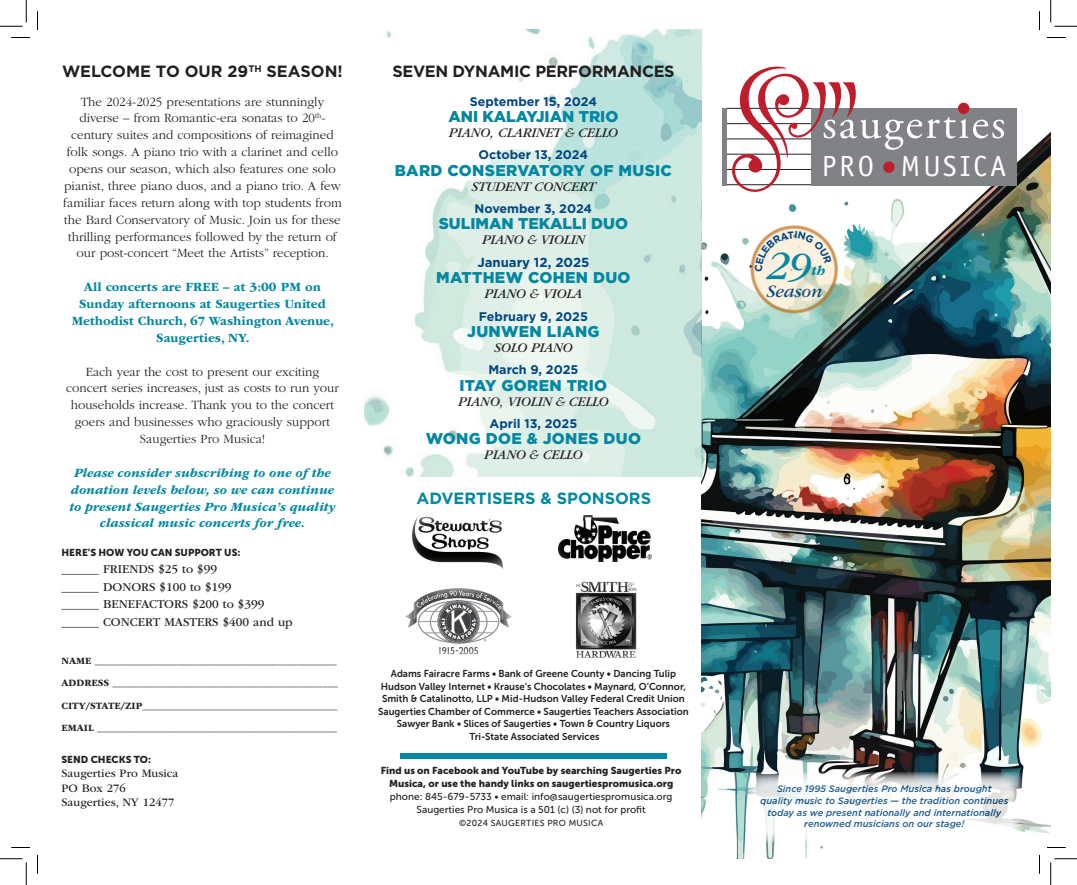
<style>
.page{position:relative;width:1077px;height:885px;background:#fff}
.page>*{position:absolute;margin:0;border:0;box-sizing:border-box;transform-origin:0 0}
.t1{font:italic 41.75px "ITC Garamond Std";color:#0487a0}
.t2{font:29.25px "Officina Sans Std";letter-spacing:.105em;color:#fff}
.t3{font:italic 18.12px "ITC Garamond Std";color:#00477f}
.t4{font:700 16.25px "Gotham";letter-spacing:-.02em;color:#231f20}
.t5{font:700 16.25px "Gotham";color:#231f20}
.t6{font:700 16.25px "Gotham";color:#0487a0}
.performer_name_2{font:900 15.62px "Gotham";letter-spacing:.02em;color:#0487a0}
.performer_name_2-2{font:900 15.62px "Gotham";color:#0487a0}
.t7{font:italic 700 14.25px "ITC Garamond Std";color:#0487a0}
.t8{font:italic 13.75px "ITC Garamond Std";color:#231f20}
.text{font:300 13.12px/16.9px "ITC Garamond Std";color:#231f20;text-align:center}
.text-2{font:italic 700 13.12px/16.9px "ITC Garamond Std";color:#0487a0;text-align:center}
.text-3{font:700 13.12px/16.9px "ITC Garamond Std";color:#0487a0;text-align:center}
.date{font:700 13.12px "Gotham";color:#00477f}
.t9{font:12.5px "ITC Garamond Std";color:#231f20}
.date-2{font:700 12.5px "Gotham";color:#00477f}
.t10{font:11.88px "ITC Garamond Std";color:#231f20}
.text-4{font:10px/12.5px "Museo Sans 700";color:#231f20;text-align:center}
.t11{font:700 10px "ITC Garamond Std";color:#231f20}
.text-5{font:10px/13.1px "Museo Sans 900";color:#231f20;text-align:center}
.t12{font:10px "Museo Sans 500";color:#231f20}
.t13{font:italic 500 9.38px/11.9px "Gotham";color:#00477f;text-align:center}
.t14{font:8.75px "Museo Sans 500";letter-spacing:.03em;color:#231f20}
.s1{font-size:39.88px}
</style>
<div class="page">
<img style="left:701px;top:29px;width:349px;height:830px">
<img style="left:364px;top:29px;width:337px;height:448px">
<svg style="left:745px;top:772px;width:277px;height:70px"></svg>
<div style="left:400px;top:753px;width:267px;height:6px;background:#0487a0"></div>
<hr style="left:725px;top:108px;width:86px;height:1px;background:#231f20">
<hr style="left:725px;top:123px;width:86px;height:1px;background:#231f20">
<hr style="left:725px;top:139px;width:86px;height:1px;background:#231f20">
<hr style="left:725px;top:154px;width:86px;height:1px;background:#231f20">
<hr style="left:725px;top:169px;width:86px;height:1px;background:#231f20">
<hr style="left:725px;top:184px;width:86px;height:1px;background:#231f20">
<div style="left:811px;top:108px;width:205px;height:77px;background:#808285"></div>
<div style="left:722px;top:108px;width:5px;height:77px;background:#808285"></div>
<svg style="left:731px;top:66px;width:272px;height:127px"></svg>
<svg style="left:752px;top:227px;width:84px;height:85px;fill:#fcf0de"></svg>
<div style="left:750px;top:225px;width:87px;height:89px;border:4px solid #c16d15;border-radius:50%"></div>
<div style="left:751px;top:226px;width:86px;height:87px;border:2px solid #c16d15;border-radius:50%"></div>
<img style="left:411px;top:516px;width:92px;height:53px">
<img style="left:405px;top:588px;width:107px;height:67px">
<img style="left:558px;top:515px;width:93px;height:47px">
<img style="left:576px;top:581px;width:61px;height:77px">
<svg style="left:11px;top:37px;width:19px;height:1px"></svg>
<svg style="left:1046px;top:37px;width:19px;height:1px"></svg>
<svg style="left:11px;top:847px;width:19px;height:1px"></svg>
<svg style="left:1046px;top:847px;width:19px;height:1px"></svg>
<svg style="left:37px;top:11px;width:1px;height:19px"></svg>
<svg style="left:37px;top:855px;width:1px;height:19px"></svg>
<svg style="left:1038px;top:11px;width:2px;height:19px"></svg>
<svg style="left:1038px;top:855px;width:2px;height:19px"></svg>
<svg style="left:0;top:0;width:27px;height:27px"></svg>
<svg style="left:0;top:859px;width:27px;height:26px"></svg>
<svg style="left:1050px;top:0;width:26px;height:27px"></svg>
<svg style="left:1050px;top:859px;width:26px;height:26px"></svg>
<svg style="left:755px;top:231px;width:76px;height:41px"></svg>
<p class="t5" style="left:62px;top:61px;width:282px">WELCOME TO OUR 29<sup>TH</sup> SEASON!</p>
<p class="text" style="left:63px;top:93px;width:280px">The 2024-2025 presentations are stunningly diverse – from Romantic-era sonatas to 20<sup>th&shy;</sup>century suites and compositions of reimagined folk songs. A piano trio with a clarinet and cello opens our season, which also features one solo pianist, three piano duos, and a piano trio. A few familiar faces return along with top students from the Bard Conservatory of Music. Join us for these thrilling performances followed by the return of our post-concert “Meet the Artists” reception.</p>
<p class="text-3" style="left:72px;top:279px;width:264px">All concerts are FREE – at 3:00 PM on Sunday afternoons at Saugerties United Methodist Church, 67 Washington Avenue, Saugerties, NY.</p>
<p class="text" style="left:66px;top:363px;width:274px">Each year the cost to present our exciting concert series increases, just as costs to run your households increase. Thank you to the concert goers and businesses who graciously support Saugerties Pro Musica!</p>
<p class="text-2" style="left:70px;top:464px;width:267px">Please consider subscribing to one of the donation levels below, so we can continue to present Saugerties Pro Musica’s quality classical music concerts for free.</p>
<p class="text-5" style="left:61px;top:546px;width:180px">HERE’S HOW YOU CAN SUPPORT US:</p>
<p class="t9" style="left:61px;top:563px;width:157px">______ FRIENDS $25 to $99</p>
<p class="t9" style="left:61px;top:580px;width:171px">______ DONORS $100 to $199</p>
<p class="t9" style="left:61px;top:598px;width:204px">______ BENEFACTORS $200 to $399</p>
<p class="t9" style="left:61px;top:615px;width:233px">______ CONCERT MASTERS $400 and up</p>
<p class="t11" style="left:61px;top:655px;width:277px">NAME _________________________________________________</p>
<p class="t11" style="left:61px;top:677px;width:277px">ADDRESS _____________________________________________</p>
<p class="t11" style="left:61px;top:700px;width:277px">CITY/STATE/ZIP_______________________________________</p>
<p class="t11" style="left:61px;top:722px;width:277px">EMAIL ________________________________________________</p>
<p class="text-5" style="left:61px;top:753px;width:91px">SEND CHECKS TO:</p>
<p class="t10" style="left:61px;top:767px;width:118px">Saugerties Pro Musica</p>
<p class="t10" style="left:61px;top:781px;width:66px">PO Box 276</p>
<p class="t10" style="left:61px;top:796px;width:114px">Saugerties, NY 12477</p>
<p class="t4" style="left:392px;top:61px;width:284px">SEVEN DYNAMIC PERFORMANCES</p>
<p class="date-2" style="left:469px;top:93px;width:129px">September 15, 2024</p>
<p class="performer_name_2-2" style="left:448px;top:105px;width:171px">ANI KALAYJIAN TRIO</p>
<p class="t8" style="left:449px;top:125px;width:171px">PIANO, CLARINET &amp; CELLO</p>
<p class="date-2" style="left:478px;top:147px;width:111px">October 13, 2024</p>
<p class="performer_name_2" style="left:395px;top:159px;width:279px">BARD CONSERVATORY OF MUSIC</p>
<p class="t8" style="left:471px;top:179px;width:125px">STUDENT CONCERT</p>
<p class="date-2" style="left:474px;top:200px;width:119px">November 3, 2024</p>
<p class="performer_name_2-2" style="left:438px;top:213px;width:191px">SULIMAN TEKALLI DUO</p>
<p class="t8" style="left:482px;top:232px;width:104px">PIANO &amp; VIOLIN</p>
<p class="date" style="left:477px;top:253px;width:114px">January 12, 2025</p>
<p class="performer_name_2" style="left:436px;top:267px;width:196px">MATTHEW COHEN DUO</p>
<p class="t8" style="left:484px;top:286px;width:99px">PIANO &amp; VIOLA</p>
<p class="date-2" style="left:479px;top:308px;width:110px">February 9, 2025</p>
<p class="performer_name_2" style="left:467px;top:320px;width:134px">JUNWEN LIANG</p>
<p class="t8" style="left:494px;top:340px;width:80px">SOLO PIANO</p>
<p class="date-2" style="left:488px;top:362px;width:91px">March 9, 2025</p>
<p class="performer_name_2" style="left:459px;top:374px;width:149px">ITAY GOREN TRIO</p>
<p class="t8" style="left:458px;top:394px;width:152px">PIANO, VIOLIN &amp; CELLO</p>
<p class="date-2" style="left:489px;top:415px;width:89px">April 13, 2025</p>
<p class="performer_name_2" style="left:425px;top:428px;width:217px">WONG DOE &amp; JONES DUO</p>
<p class="t8" style="left:484px;top:447px;width:100px">PIANO &amp; CELLO</p>
<p class="t6" style="left:416px;top:487px;width:236px">ADVERTISERS &amp; SPONSORS</p>
<p class="text-4" style="left:378px;top:667px;width:312px">Adams Fairacre Farms • Bank of Greene County • Dancing Tulip Hudson Valley Internet • Krause’s Chocolates • Maynard, O’Connor, Smith &amp; Catalinotto, LLP • Mid-Hudson Valley Federal Credit Union Saugerties Chamber of Commerce • Saugerties Teachers Association Sawyer Bank • Slices of Saugerties • Town &amp; Country Liquors Tri-State Associated Services</p>
<p class="text-5" style="left:381px;top:764px;width:302px">Find us on Facebook and YouTube by searching Saugerties Pro<br>Musica, or use the handy links on saugertiespromusica.org</p>
<p class="t12" style="left:390px;top:791px;width:284px">phone: 845-679-5733 • email: info@saugertiespromusica.org</p>
<p class="t12" style="left:416px;top:804px;width:230px">Saugerties Pro Musica is a 501 (c) (3) not for profit</p>
<p class="t14" style="left:459px;top:819px;width:145px">©2024 SAUGERTIES PRO MUSICA</p>
<p class="t2" style="left:821px;top:149px;width:186px">PRO MUSICA</p>
<p class="t1" style="left:765px;top:243px;width:46px">2<span class="s1">9</span></p>
<p class="t7" style="left:811px;top:262px;width:15px">th</p>
<p class="t3" style="left:766px;top:281px;width:57px">Season</p>
<p class="t13" style="left:760px;top:782px;width:250px">Since 1995 Saugerties Pro Musica has brought quality music to Saugerties — the tradition continues today as we present nationally and internationally renowned musicians on our stage!</p>
</div>
